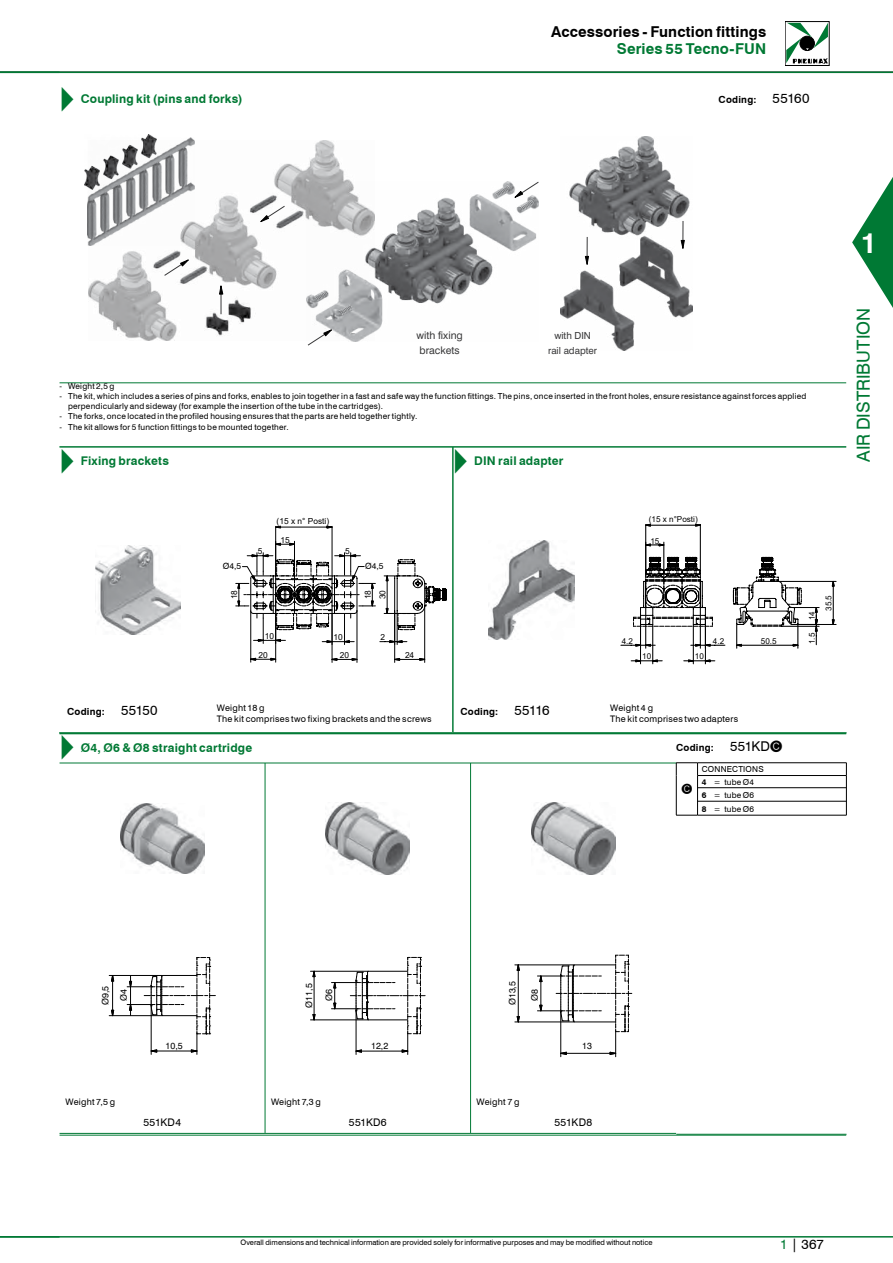
<style>
.page{position:relative;width:893px;height:1263px;background:#fff}
.page>*{position:absolute;margin:0;border:0;box-sizing:border-box;transform-origin:0 0}
.t1{font:700 34.65px "Arial";color:#007934;scale:.48 1}
.t2{font:700 28.5px "Swiss 721 BT";color:#fff}
.t3{font:18px "Swiss 721 BT";color:#007934}
.t4{font:700 15px "Swiss 721 BT";letter-spacing:.005em;color:#000}
.t5{font:700 15px "Swiss 721 BT";letter-spacing:.01em;color:#007934}
.t6{font:13.5px "Swiss 721 BT";color:#000}
.t7{font:700 12px "Swiss 721 BT";letter-spacing:.015em;color:#007934}
.t8{font:12px "Pneumax";color:#000}
.t9{font:10.5px/15px "Swiss 721 BT";color:#383839}
.t10{font:10.5px "Swiss 721 BT";letter-spacing:.03em;color:#000}
.t11{font:700 9.75px "Swiss 721 BT";letter-spacing:.025em;color:#000}
.t12{font:9.75px/15px "Swiss 721 BT";color:#383839;text-align:center}
.t13{font:9px/10.9px "Swiss 721 BT";letter-spacing:.025em;color:#000}
.t14{font:8.55px "Swiss 721 BT";color:#000}
.t15{font:8.4px "Arial";color:#000}
.t16{font:8.25px/13.2px "Swiss 721 BT";letter-spacing:.025em;color:#000}
.t17{font:8.1px "Arial";color:#000}
.t18{font:7.5px "Swiss 721 BT";color:#000}
.s1{font-weight:400;font-size:13.5px}
.s2{font-family:"Pneumax";font-weight:400;font-size:13.5px}
.s3{font-weight:700}
.s4{color:#007934}
</style>
<div class="page">
<hr style="left:0;top:1236px;width:893px;height:1px;background:#007934">
<svg style="left:786px;top:23px;width:42px;height:41px"></svg>
<hr style="left:0;top:72px;width:893px;height:1px;background:#007934">
<svg style="left:852px;top:177px;width:41px;height:131px"></svg>
<img style="left:85px;top:134px;width:68px;height:53px">
<img style="left:87px;top:137px;width:107px;height:108px">
<img style="left:88px;top:140px;width:264px;height:200px">
<svg style="left:164px;top:259px;width:26px;height:17px"></svg>
<svg style="left:219px;top:284px;width:4px;height:30px"></svg>
<svg style="left:259px;top:206px;width:26px;height:17px"></svg>
<img style="left:307px;top:182px;width:231px;height:160px">
<svg style="left:308px;top:329px;width:25px;height:17px"></svg>
<svg style="left:513px;top:182px;width:26px;height:17px"></svg>
<img style="left:560px;top:136px;width:132px;height:215px">
<svg style="left:585px;top:237px;width:4px;height:30px"></svg>
<svg style="left:681px;top:221px;width:4px;height:30px"></svg>
<hr style="left:60px;top:383px;width:786px;height:1px;background:#007934">
<hr style="left:60px;top:446px;width:786px;height:1px;background:#007934">
<img style="left:95px;top:545px;width:86px;height:90px">
<svg style="left:235px;top:526px;width:212px;height:137px"></svg>
<hr style="left:59px;top:732px;width:394px;height:1px;background:#007934">
<img style="left:489px;top:541px;width:85px;height:98px">
<svg style="left:733px;top:557px;width:103px;height:92px"></svg>
<svg style="left:620px;top:524px;width:105px;height:140px"></svg>
<hr style="left:453px;top:447px;width:1px;height:285px;background:#007934">
<hr style="left:453px;top:732px;width:394px;height:1px;background:#007934">
<hr style="left:60px;top:447px;width:786px;height:1px;background:#007934">
<img style="left:120px;top:803px;width:84px;height:71px">
<svg style="left:111px;top:976px;width:3px;height:41px"></svg>
<hr style="left:109px;top:1015px;width:53px;height:1px;background:#000">
<hr style="left:109px;top:975px;width:53px;height:1px;background:#000">
<svg style="left:127px;top:957px;width:88px;height:97px"></svg>
<img style="left:326px;top:803px;width:84px;height:71px">
<svg style="left:312px;top:1014px;width:3px;height:7px"></svg>
<svg style="left:312px;top:970px;width:3px;height:7px"></svg>
<hr style="left:314px;top:977px;width:1px;height:37px;background:#000">
<hr style="left:310px;top:1019px;width:58px;height:1px;background:#000">
<hr style="left:310px;top:971px;width:58px;height:1px;background:#000">
<svg style="left:331px;top:957px;width:94px;height:97px"></svg>
<hr style="left:356px;top:1011px;width:1px;height:43px;background:#000">
<hr style="left:265px;top:763px;width:1px;height:370px;background:#007934">
<hr style="left:470px;top:763px;width:1px;height:370px;background:#007934">
<img style="left:531px;top:802px;width:84px;height:72px">
<svg style="left:517px;top:1016px;width:3px;height:6px"></svg>
<svg style="left:517px;top:964px;width:3px;height:7px"></svg>
<hr style="left:518px;top:970px;width:1px;height:46px;background:#000">
<hr style="left:515px;top:965px;width:59px;height:1px;background:#000">
<hr style="left:515px;top:1022px;width:59px;height:1px;background:#000">
<svg style="left:537px;top:955px;width:95px;height:102px"></svg>
<hr style="left:60px;top:763px;width:616px;height:1px;background:#007934">
<hr style="left:60px;top:1133px;width:616px;height:1px;background:#007934">
<hr style="left:676px;top:775px;width:1px;height:40px;background:#000">
<svg style="left:676px;top:815px;width:21px;height:1px"></svg>
<hr style="left:697px;top:762px;width:150px;height:1px;background:#000">
<svg style="left:676px;top:762px;width:22px;height:13px"></svg>
<svg style="left:846px;top:763px;width:1px;height:12px"></svg>
<hr style="left:697px;top:775px;width:150px;height:1px;background:#000">
<hr style="left:697px;top:776px;width:1px;height:39px;background:#000">
<hr style="left:846px;top:776px;width:1px;height:39px;background:#000">
<hr style="left:697px;top:815px;width:150px;height:1px;background:#000">
<hr style="left:697px;top:787px;width:149px;height:1px;background:#000">
<hr style="left:697px;top:801px;width:149px;height:1px;background:#000">
<hr style="left:676px;top:1134px;width:170px;height:1px;background:#007934">
<hr style="left:60px;top:733px;width:786px;height:1px;background:#007934">
<hr style="left:60px;top:1135px;width:786px;height:1px;background:#007934">
<h1 class="t1" style="left:60px;top:74px;width:36px">►</h1>
<h3 class="t7" style="left:81px;top:92px;width:163px">Coupling kit (pins and forks)</h3>
<h3 class="t4" style="left:551px;top:23px;width:217px">Accessories - Function fittings</h3>
<h3 class="t5" style="left:617px;top:39px;width:151px">Series 55 Tecno-FUN</h3>
<p class="t11" style="left:719px;top:93px;width:92px">Coding: <span class="s1">55160</span></p>
<p class="t9" style="left:416px;top:328px;width:48px">with fixing brackets</p>
<p class="t12" style="left:548px;top:328px;width:51px">with DIN rail adapter</p>
<p class="t16" style="left:60px;top:380px;width:56px">- Weight 2,5 g</p>
<p class="t16" style="left:68px;top:391px;width:740px;line-height:10.1px;text-indent:-9px">- the kit, which includes a series of pins and forks, enables to join together in a fast and safe way the function fittings. the pins, once inserted in the front holes, ensure resistance against forces applied perpendicularly and sideway (for example the insertion of the tube in the cartridges).</p>
<p class="t16" style="left:60px;top:410px;width:359px">- the forks, once located in the profiled housing ensures that the parts are held together tightly.</p>
<p class="t16" style="left:60px;top:420px;width:231px">- the kit allows for 5 function fittings to be mounted together.</p>
<h1 class="t1" style="left:60px;top:436px;width:36px">►</h1>
<h3 class="t7" style="left:81px;top:453px;width:90px">Fixing brackets</h3>
<h1 class="t1" style="left:453px;top:436px;width:36px">►</h1>
<h3 class="t7" style="left:474px;top:453px;width:91px">DIN rail adapter</h3>
<p class="t15" style="left:277px;top:515px;width:54px">(15 x n° Posti)</p>
<p class="t17" style="left:649px;top:514px;width:50px">(15 x n°Posti)</p>
<p class="t15" style="left:280px;top:534px;width:11px">15</p>
<p class="t17" style="left:650px;top:535px;width:11px">15</p>
<p class="t15" style="left:258px;top:545px;width:6px">5</p>
<p class="t15" style="left:345px;top:545px;width:6px">5</p>
<p class="t14" style="left:223px;top:561px;width:20px">Ø4,5</p>
<p class="t14" style="left:365px;top:561px;width:20px">Ø4,5</p>
<p class="t15" style="left:228px;top:599px;width:11px;rotate:-90deg">18</p>
<p class="t15" style="left:362px;top:599px;width:11px;rotate:-90deg">18</p>
<p class="t15" style="left:265px;top:630px;width:11px">10</p>
<p class="t15" style="left:334px;top:631px;width:11px">10</p>
<p class="t15" style="left:377px;top:599px;width:11px;rotate:-90deg">30</p>
<p class="t15" style="left:381px;top:631px;width:6px">2</p>
<p class="t17" style="left:622px;top:635px;width:13px">4.2</p>
<p class="t17" style="left:713px;top:635px;width:13px">4.2</p>
<p class="t17" style="left:761px;top:635px;width:17px">50.5</p>
<p class="t17" style="left:806px;top:620px;width:11px;rotate:-90deg">14</p>
<p class="t17" style="left:806px;top:644px;width:13px;rotate:-90deg">1.5</p>
<p class="t17" style="left:823px;top:611px;width:17px;rotate:-90deg">35 5.</p>
<p class="t15" style="left:259px;top:649px;width:11px">20</p>
<p class="t15" style="left:340px;top:649px;width:11px">20</p>
<p class="t15" style="left:405px;top:649px;width:11px">24</p>
<p class="t17" style="left:642px;top:651px;width:11px">10</p>
<p class="t17" style="left:695px;top:651px;width:11px">10</p>
<p class="t11" style="left:67px;top:705px;width:92px">Coding: <span class="s1">55150</span></p>
<p class="t13" style="left:217px;top:702px;width:216px">Weight 18 g<br>the kit comprises two fixing brackets and the screws</p>
<h1 class="t1" style="left:60px;top:723px;width:36px">►</h1>
<h3 class="t7" style="left:81px;top:740px;width:173px">Ø4, Ø6 &amp; Ø8 straight cartridge</h3>
<p class="t11" style="left:460px;top:705px;width:91px">Coding: <span class="s1">55116</span></p>
<p class="t13" style="left:610px;top:702px;width:130px">Weight 4 g<br>the kit comprises two adapters</p>
<p class="t11" style="left:676px;top:742px;width:108px">Coding: <span class="s1">551KD</span><span class="s2">C</span></p>
<h3 class="t8" style="left:682px;top:782px;width:12px">C</h3>
<p class="t16" style="left:702px;top:763px;width:63px">COnnECtiOns<br><span class="s3">4</span> = tube Ø4<br><span class="s3">6</span> = tube Ø6<br><span class="s3">8</span> = tube Ø6</p>
<h2 class="t2" style="left:861px;top:226px;width:18px">1</h2>
<h3 class="t3" style="left:852px;top:462px;width:155px;rotate:-90deg">Air distributiOn</h3>
<p class="t13" style="left:96px;top:1005px;width:21px;line-height:18.3px;text-align:center;rotate:-90deg">Ø9,5<br>Ø4</p>
<p class="t13" style="left:166px;top:1040px;width:19px">10,5</p>
<p class="t13" style="left:66px;top:1096px;width:51px">Weight 7,5 g</p>
<p class="t10" style="left:143px;top:1116px;width:39px">551KD4</p>
<p class="t13" style="left:303px;top:1007px;width:26px;rotate:-90deg">Ø11,5</p>
<p class="t13" style="left:323px;top:1001px;width:13px;rotate:-90deg">Ø6</p>
<p class="t13" style="left:371px;top:1040px;width:19px">12,2</p>
<p class="t13" style="left:271px;top:1096px;width:51px">Weight 7,3 g</p>
<p class="t10" style="left:349px;top:1116px;width:39px">551KD6</p>
<p class="t13" style="left:507px;top:1005px;width:26px;rotate:-90deg">Ø13,5</p>
<p class="t13" style="left:529px;top:1001px;width:13px;rotate:-90deg">Ø8</p>
<p class="t13" style="left:582px;top:1040px;width:11px">13</p>
<p class="t13" style="left:477px;top:1096px;width:44px">Weight 7 g</p>
<p class="t10" style="left:554px;top:1116px;width:39px">551KD8</p>
<p class="t18" style="left:241px;top:1237px;width:413px">Overall dimensions and technical information are provided solely for informative purposes and may be modified without notice</p>
<h3 class="t6" style="left:780px;top:1236px;width:45px"><span class="s4">1</span> | 367</h3>
</div>
